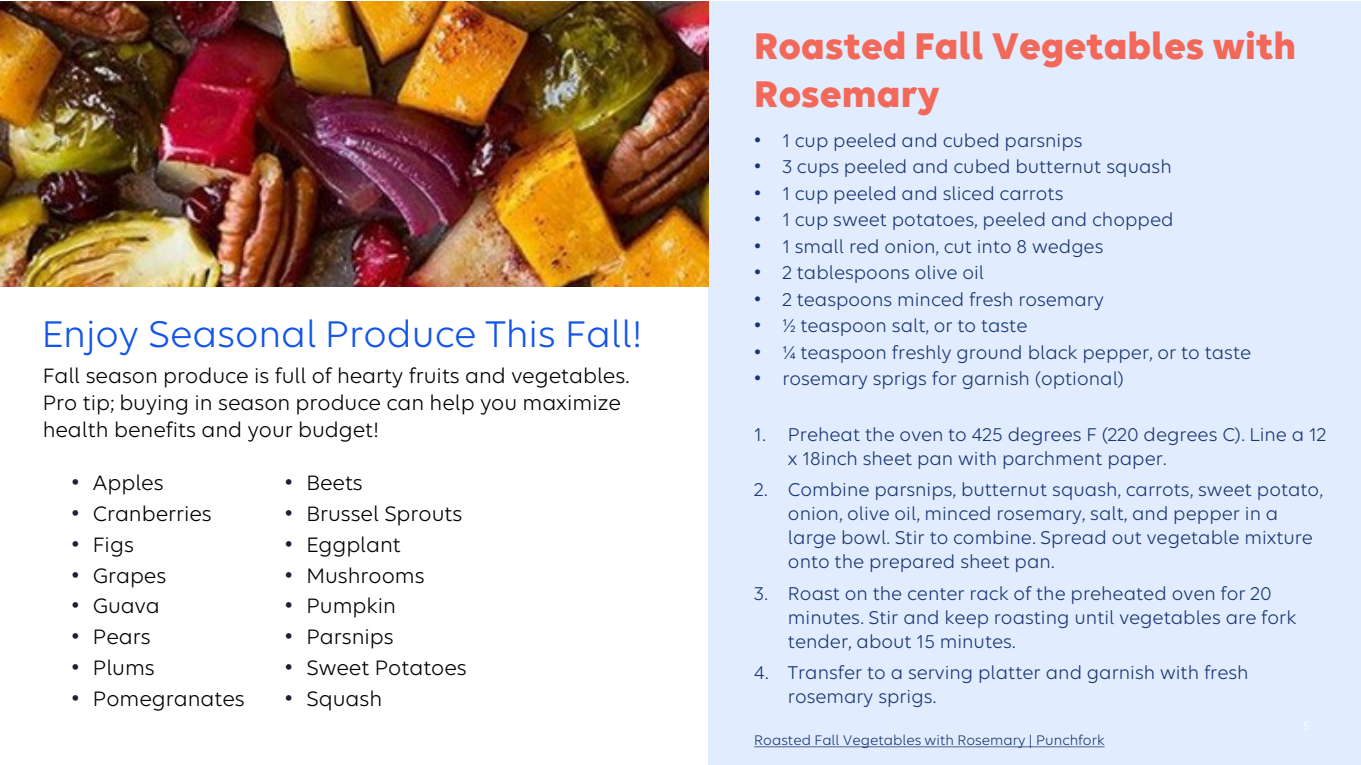
<style>
.page{position:relative;width:1361px;height:765px;background:#fff}
.page>*{position:absolute;margin:0;border:0;box-sizing:border-box;transform-origin:0 0}
.t1{font:700 40px/48px "Elevance Sans";color:#f2695a}
.t2{font:40px "Elevance Sans";color:#1355e9}
.t3{font:22.5px/27px "Elevance Sans";color:#000}
.t4{font:20px/24px "Elevance Sans";color:#1a3673}
.t5{font:15px "Elevance Sans";color:#1a3673}
.t6{font:12.75px "Elevance Sans";color:#fff}
.s1{font-family:"Arial";color:#231e33}
.s2{font-family:"Arial"}
</style>
<div class="page">
<div style="left:708px;top:1px;width:652px;height:764px;background:#e1edff"></div>
<img style="left:0;top:1px;width:708px;height:285px">
<svg style="left:754px;top:746px;width:350px;height:1px"></svg>
<p class="t2" style="left:42px;top:309px;width:602px">Enjoy Seasonal Produce This Fall!</p>
<p class="t3" style="left:43px;top:361px;width:588px">Fall season produce is full of hearty fruits and vegetables.<br>Pro tip; buying in season produce can help you maximize health benefits and your budget!</p>
<p class="t3" style="left:71px;top:469px;width:94px"><span class="s1">•</span> Apples</p>
<p class="t3" style="left:71px;top:500px;width:142px"><span class="s1">•</span> Cranberries</p>
<p class="t3" style="left:71px;top:531px;width:64px"><span class="s1">•</span> Figs</p>
<p class="t3" style="left:71px;top:561px;width:96px"><span class="s1">•</span> Grapes</p>
<p class="t3" style="left:71px;top:592px;width:90px"><span class="s1">•</span> Guava</p>
<p class="t3" style="left:71px;top:623px;width:81px"><span class="s1">•</span> Pears</p>
<p class="t3" style="left:71px;top:654px;width:85px"><span class="s1">•</span> Plums</p>
<p class="t3" style="left:71px;top:684px;width:175px"><span class="s1">•</span> Pomegranates</p>
<p class="t3" style="left:285px;top:469px;width:79px"><span class="s1">•</span> Beets</p>
<p class="t3" style="left:285px;top:500px;width:179px"><span class="s1">•</span> Brussel Sprouts</p>
<p class="t3" style="left:285px;top:531px;width:117px"><span class="s1">•</span> Eggplant</p>
<p class="t3" style="left:285px;top:561px;width:141px"><span class="s1">•</span> Mushrooms</p>
<p class="t3" style="left:285px;top:592px;width:112px"><span class="s1">•</span> Pumpkin</p>
<p class="t3" style="left:285px;top:623px;width:110px"><span class="s1">•</span> Parsnips</p>
<p class="t3" style="left:285px;top:654px;width:183px"><span class="s1">•</span> Sweet Potatoes</p>
<p class="t3" style="left:285px;top:684px;width:99px"><span class="s1">•</span> Squash</p>
<p class="t1" style="left:754px;top:21px;width:543px">Roasted Fall Vegetables with<br>Rosemary</p>
<p class="t4" style="left:754px;top:128px;width:330px"><span class="s2">•</span> 1 cup peeled and cubed parsnips</p>
<p class="t4" style="left:754px;top:155px;width:419px"><span class="s2">•</span> 3 cups peeled and cubed butternut squash</p>
<p class="t4" style="left:754px;top:181px;width:311px"><span class="s2">•</span> 1 cup peeled and sliced carrots</p>
<p class="t4" style="left:754px;top:207px;width:421px"><span class="s2">•</span> 1 cup sweet potatoes, peeled and chopped</p>
<p class="t4" style="left:754px;top:234px;width:351px"><span class="s2">•</span> 1 small red onion, cut into 8 wedges</p>
<p class="t4" style="left:754px;top:260px;width:231px"><span class="s2">•</span> 2 tablespoons olive oil</p>
<p class="t4" style="left:754px;top:287px;width:351px"><span class="s2">•</span> 2 teaspoons minced fresh rosemary</p>
<p class="t4" style="left:754px;top:314px;width:275px"><span class="s2">•</span> ½ teaspoon salt, or to taste</p>
<p class="t4" style="left:754px;top:340px;width:498px"><span class="s2">•</span> ¼ teaspoon freshly ground black pepper, or to taste</p>
<p class="t4" style="left:754px;top:366px;width:371px"><span class="s2">•</span> rosemary sprigs for garnish (optional)</p>
<p class="t4" style="left:787px;top:422px;width:540px;text-indent:-34px">1. Preheat the oven to 425 degrees F (220 degrees C). Line a 12 x 18inch sheet pan with parchment paper.</p>
<p class="t4" style="left:787px;top:477px;width:536px;text-indent:-34px">2. Combine parsnips, butternut squash, carrots, sweet potato, onion, olive oil, minced rosemary, salt, and pepper in a large bowl. Stir to combine. Spread out vegetable mixture onto the prepared sheet pan.</p>
<p class="t4" style="left:787px;top:581px;width:510px;text-indent:-34px">3. Roast on the center rack of the preheated oven for 20 minutes. Stir and keep roasting until vegetables are fork tender, about 15 minutes.</p>
<p class="t4" style="left:787px;top:660px;width:462px;text-indent:-34px">4. Transfer to a serving platter and garnish with fresh rosemary sprigs.</p>
<p class="t5" style="left:754px;top:731px;width:352px">Roasted Fall Vegetables with Rosemary | Punchfork</p>
<p class="t6" style="left:1302px;top:718px;width:8px">5</p>
</div>
